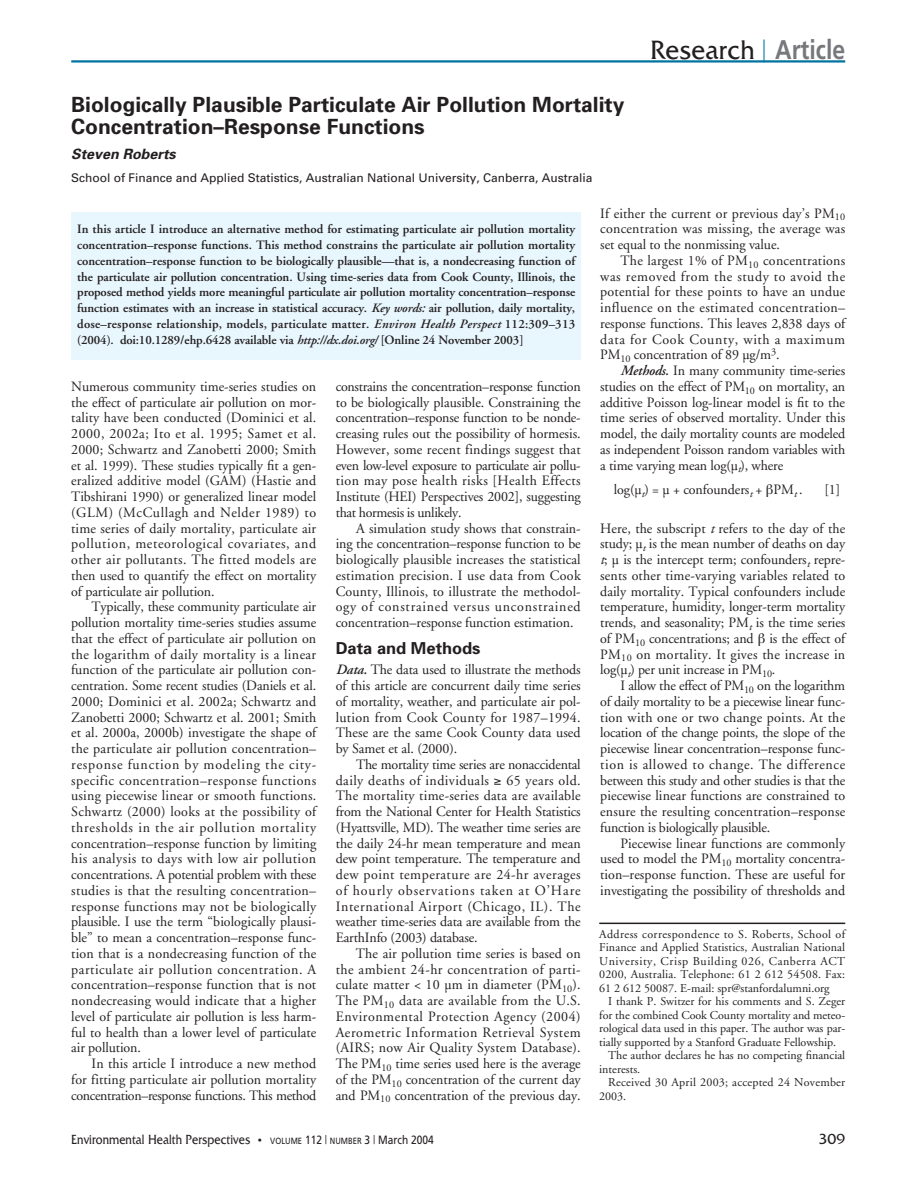
<style>
.page{position:relative;width:918px;height:1188px;background:#fff}
.page>*{position:absolute;margin:0;border:0;box-sizing:border-box;transform-origin:0 0}
.t1{font:27px "Friz Quadrata IT Cby BT";color:#231f20;scale:.95 1}
.t2{font:700 21px/22.5px "Univers";color:#231f20}
.t3{font:700 16.5px "Univers";color:#231f20}
.t4{font:15px "Friz Quadrata IT Cby BT";color:#231f20}
.t5{font:14.25px/15.8px "Adobe Garamond";letter-spacing:-.005em;color:#231f20;text-align:justify}
.t6{font:italic 700 14.25px "Univers";color:#231f20}
.t7{font:13.5px "Friz Quadrata IT Cby BT";color:#231f20;scale:.85 1}
.t8{font:600 12.75px/15.8px "Adobe Garamond";letter-spacing:-.01em;color:#231f20;text-align:justify}
.t9{font:12px/13.5px "Adobe Garamond";color:#231f20;text-align:justify}
.t10{font:12px "Univers";color:#231f20}
.t11{font:12px "Adobe Garamond";letter-spacing:.02em;color:#231f20}
.s1{font-family:"Frutiger";font-weight:300;font-size:30px;color:#0074a1}
.s2{font-family:"Frutiger";font-weight:700;color:#76787b}
.s3{font-style:italic}
.s4{font-weight:600;font-style:italic}
.s5{font-size:10.5px}
.s6{font-family:"Frutiger";font-size:9px}
.s7{font-family:"Frutiger";font-size:12px}
.s8{font-family:"Frutiger";font-weight:300;font-size:12px}
</style>
<div class="page">
<hr style="left:599px;top:923px;width:246px;height:1px;background:#231f20">
<hr style="left:71px;top:60px;width:774px;height:3px;background:#0074a1">
<div style="left:71px;top:212px;width:510px;height:147px;background:#e8f6fd"></div>
<h2 class="t2" style="left:71px;top:95px;width:555px">Biologically Plausible Particulate Air Pollution Mortality<br>Concentration–Response Functions</h2>
<p class="t6" style="left:71px;top:149px;width:106px">Steven Roberts</p>
<p class="t10" style="left:71px;top:173px;width:523px">School of Finance and Applied Statistics, Australian National University, Canberra, Australia</p>
<h1 class="t1" style="left:650px;top:39px;width:207px">Research <span class="s1">|</span> <span class="s2">Article</span></h1>
<p class="t8" style="left:77px;top:223px;width:500px">In this article I introduce an alternative method for estimating particulate air pollution mortality concentration–response functions. This method constrains the particulate air pollution mortality concentration–response function to be biologically plausible—that is, a nondecreasing function of the particulate air pollution concentration. Using time-series data from Cook County, Illinois, the proposed method yields more meaningful particulate air pollution mortality concentration–response function estimates with an increase in statistical accuracy. <span class="s3">Key words:</span> air pollution, daily mortality, dose–response relationship, models, particulate matter. <span class="s3">Environ Health Perspect</span> 112:309–313 (2004). doi:10.1289/ehp.6428 available via <span class="s3">http://dx.doi.org/</span> [Online 24 November 2003]</p>
<p class="t5" style="left:71px;top:380px;width:247px">Numerous community time-series studies on the effect of particulate air pollution on mor&shy;tality have been conducted (Dominici et al.<br>2000, 2002a; Ito et al. 1995; Samet et al.<br>2000; Schwartz and Zanobetti 2000; Smith et al. 1999). These studies typically fit a gen&shy;eralized additive model (GAM) (Hastie and Tibshirani 1990) or generalized linear model (GLM) (McCullagh and Nelder 1989) to time series of daily mortality, particulate air pollution, meteorological covariates, and other air pollutants. The fitted models are then used to quantify the effect on mortality of particulate air pollution.</p>
<p class="t5" style="left:71px;top:600px;width:247px;text-indent:20px">Typically, these community particulate air pollution mortality time-series studies assume that the effect of particulate air pollution on the logarithm of daily mortality is a linear function of the particulate air pollution con&shy;centration. Some recent studies (Daniels et al.<br>2000; Dominici et al. 2002a; Schwartz and Zanobetti 2000; Schwartz et al. 2001; Smith et al. 2000a, 2000b) investigate the shape of the particulate air pollution concentration– response function by modeling the city&shy;specific concentration–response functions using piecewise linear or smooth functions.<br>Schwartz (2000) looks at the possibility of thresholds in the air pollution mortality concentration–response function by limiting his analysis to days with low air pollution concentrations. A potential problem with these studies is that the resulting concentration– response functions may not be biologically plausible. I use the term “biologically plausi&shy;ble” to mean a concentration–response func&shy;tion that is a nondecreasing function of the particulate air pollution concentration. A concentration–response function that is not nondecreasing would indicate that a higher level of particulate air pollution is less harm&shy;ful to health than a lower level of particulate air pollution.</p>
<p class="t5" style="left:71px;top:1057px;width:247px;text-indent:20px">In this article I introduce a new method for fitting particulate air pollution mortality concentration–response functions. This method</p>
<p class="t5" style="left:336px;top:380px;width:247px">constrains the concentration–response function to be biologically plausible. Constraining the concentration–response function to be nonde&shy;creasing rules out the possibility of hormesis.<br>However, some recent findings suggest that even low-level exposure to particulate air pollu&shy;tion may pose health risks [Health Effects Institute (HEI) Perspectives 2002], suggesting that hormesis is unlikely.</p>
<p class="t5" style="left:336px;top:521px;width:247px;text-indent:20px">A simulation study shows that constrain&shy;ing the concentration–response function to be biologically plausible increases the statistical estimation precision. I use data from Cook County, Illinois, to illustrate the methodol&shy;ogy of constrained versus unconstrained concentration–response function estimation.</p>
<p class="t3" style="left:336px;top:642px;width:146px">Data and Methods</p>
<p class="t5" style="left:336px;top:663px;width:247px"><span class="s4">Data.</span> The data used to illustrate the methods of this article are concurrent daily time series of mortality, weather, and particulate air pol&shy;lution from Cook County for 1987–1994.<br>These are the same Cook County data used by Samet et al. (2000).</p>
<p class="t5" style="left:336px;top:758px;width:247px;text-indent:20px">The mortality time series are nonaccidental daily deaths of individuals ≥ 65 years old.<br>The mortality time-series data are available from the National Center for Health Statistics (Hyattsville, MD). The weather time series are the daily 24-hr mean temperature and mean dew point temperature. The temperature and dew point temperature are 24-hr averages of hourly observations taken at O’Hare International Airport (Chicago, IL). The weather time-series data are available from the EarthInfo (2003) database.</p>
<p class="t5" style="left:336px;top:947px;width:247px;text-indent:20px">The air pollution time series is based on the ambient 24-hr concentration of parti&shy;culate matter &lt; 10 µm in diameter (PM<sub>10</sub>).<br>The PM<sub>10</sub> data are available from the U.S.<br>Environmental Protection Agency (2004)<br>Aerometric Information Retrieval System (AIRS; now Air Quality System Database).<br>The PM<sub>10</sub> time series used here is the average of the PM<sub>10</sub> concentration of the current day and PM<sub>10</sub> concentration of the previous day.</p>
<p class="t5" style="left:600px;top:206px;width:247px">If either the current or previous day’s PM<sub>10 </sub>concentration was missing, the average was set equal to the nonmissing value.</p>
<p class="t5" style="left:600px;top:254px;width:247px;text-indent:20px">The largest 1% of PM<sub>10</sub> concentrations was removed from the study to avoid the potential for these points to have an undue influence on the estimated concentration– response functions. This leaves 2,838 days of data for Cook County, with a maximum PM<sub>10</sub> concentration of 89 µg/m<sup>3</sup>.</p>
<p class="t5" style="left:600px;top:364px;width:247px;text-indent:20px"><span class="s4">Methods.</span> In many community time-series studies on the effect of PM<sub>10</sub> on mortality, an additive Poisson log-linear model is fit to the time series of observed mortality. Under this model, the daily mortality counts are modeled as independent Poisson random variables with a time varying mean log(µ<sub>t</sub>), where</p>
<p class="t5" style="left:614px;top:483px;width:190px">log(µ<sub>t</sub>) = µ + confounders<sub>t</sub> + PM<sub>t</sub> .</p>
<p class="t5" style="left:824px;top:483px;width:17px">[1]</p>
<p class="t5" style="left:600px;top:521px;width:247px">Here, the subscript <span class="s3">t</span> refers to the day of the study; µ<sub>t</sub> is the mean number of deaths on day <span class="s3">t</span>; µ is the intercept term; confounders<sub>t</sub> repre&shy;sents other time-varying variables related to daily mortality. Typical confounders include temperature, humidity, longer-term mortality trends, and seasonality; PM<sub>t</sub> is the time series of PM<sub>10</sub> concentrations; and is the effect of PM<sub>10</sub> on mortality. It gives the increase in log(µ<sub>t</sub>) per unit increase in PM<sub>10</sub>.</p>
<p class="t5" style="left:600px;top:679px;width:247px;text-indent:20px">I allow the effect of PM<sub>10</sub> on the logarithm of daily mortality to be a piecewise linear func&shy;tion with one or two change points. At the location of the change points, the slope of the piecewise linear concentration–response func&shy;tion is allowed to change. The difference between this study and other studies is that the piecewise linear functions are constrained to ensure the resulting concentration–response function is biologically plausible.</p>
<p class="t5" style="left:600px;top:836px;width:247px;text-indent:20px">Piecewise linear functions are commonly used to model the PM<sub>10</sub> mortality concentra&shy;tion–response function. These are useful for investigating the possibility of thresholds and</p>
<p class="t9" style="left:599px;top:928px;width:247px">Address correspondence to S. Roberts, School of Finance and Applied Statistics, Australian National University, Crisp Building 026, Canberra ACT 0200, Australia. Telephone: 61 2 612 54508. Fax:<br>61 2 612 50087. E-mail: spr@stanfordalumni.org</p>
<p class="t9" style="left:608px;top:996px;width:238px">I thank P. Switzer for his comments and S. Zeger</p>
<p class="t9" style="left:599px;top:1009px;width:248px">for the combined Cook County mortality and meteo-</p>
<p class="t9" style="left:599px;top:1023px;width:248px">rological data used in this paper. The author was par-</p>
<p class="t9" style="left:599px;top:1036px;width:238px">tially supported by a Stanford Graduate Fellowship.</p>
<p class="t9" style="left:608px;top:1050px;width:238px">The author declares he has no competing financial</p>
<p class="t9" style="left:599px;top:1063px;width:42px">interests.</p>
<p class="t11" style="left:608px;top:1077px;width:238px">Received 30 April 2003; accepted 24 November</p>
<p class="t9" style="left:599px;top:1090px;width:28px">2003.</p>
<p class="t7" style="left:71px;top:1134px;width:428px">Environmental Health Perspectives <span class="s5">•</span> <span class="s6">VOLUME</span> <span class="s7">112</span> <span class="s8">|</span> <span class="s6">NUMBER</span> <span class="s7">3</span> <span class="s8">|</span> <span class="s7">March 2004</span></p>
<p class="t4" style="left:819px;top:1133px;width:28px">309</p>
</div>
